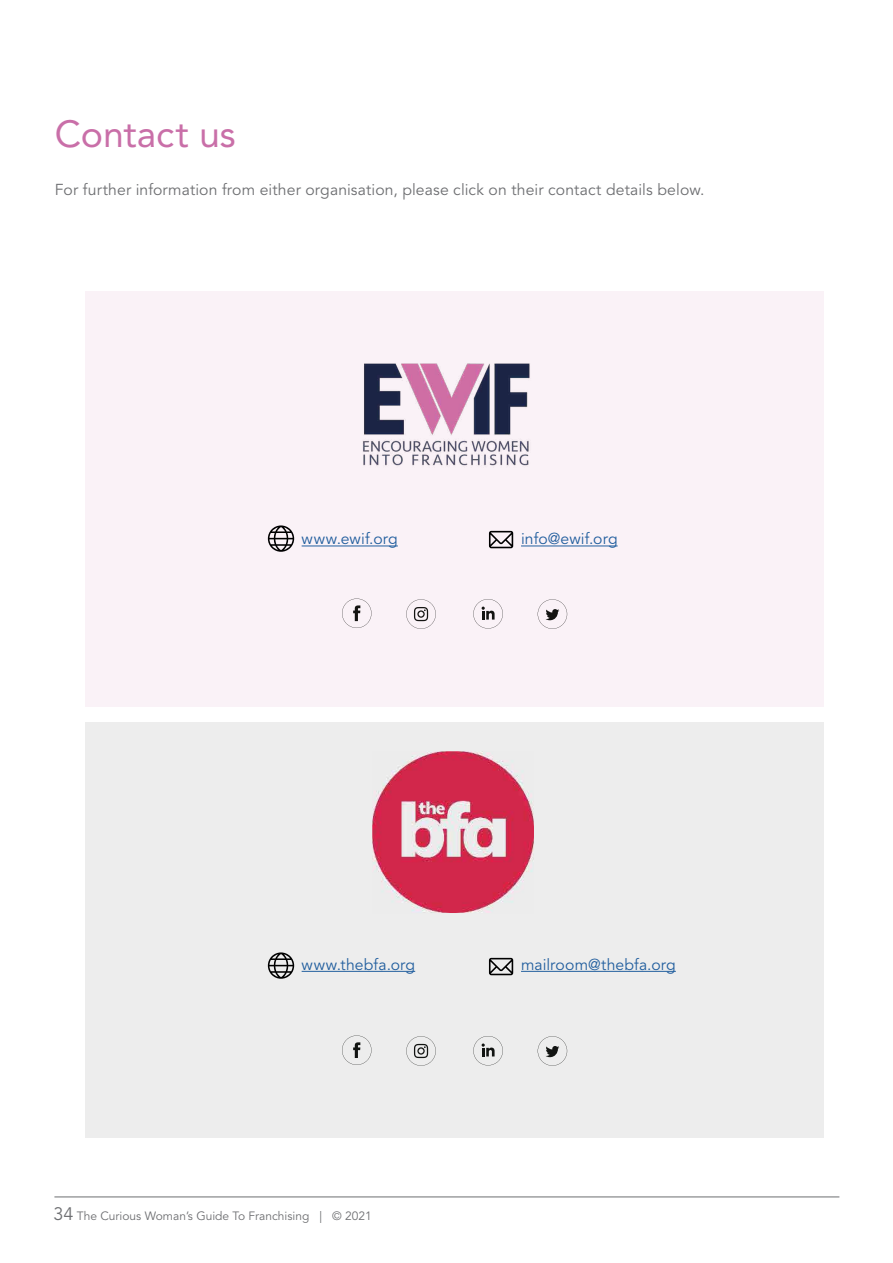
<style>
.page{position:relative;width:893px;height:1263px;background:#fff}
.page>*{position:absolute;margin:0;border:0;box-sizing:border-box;transform-origin:0 0}
.t1{font:37.5px "Avenir LT Pro";letter-spacing:-.005em;color:#c96fa8}
.t2{font:15.75px "Avenir LT Pro";letter-spacing:.005em;color:#6d6e71}
.t3{font:15.75px "Avenir LT Pro";letter-spacing:.01em;color:#215e9e}
.t4{font:12px "Avenir LT Pro";color:#6d6e71}
.s1{font-size:18px}
</style>
<div class="page">
<hr style="left:54px;top:1196px;width:785px;height:1px;background:#6d6e71">
<div style="left:85px;top:722px;width:739px;height:415px;background:#ededed"></div>
<div style="left:85px;top:291px;width:739px;height:415px;background:#faf2f7"></div>
<svg style="left:267px;top:525px;width:28px;height:27px"></svg>
<svg style="left:488px;top:530px;width:26px;height:19px"></svg>
<svg style="left:342px;top:598px;width:29px;height:30px"></svg>
<svg style="left:473px;top:599px;width:30px;height:29px"></svg>
<svg style="left:538px;top:599px;width:29px;height:30px"></svg>
<svg style="left:406px;top:599px;width:30px;height:30px"></svg>
<svg style="left:342px;top:1035px;width:29px;height:30px"></svg>
<svg style="left:473px;top:1036px;width:30px;height:29px"></svg>
<svg style="left:538px;top:1036px;width:29px;height:30px"></svg>
<svg style="left:406px;top:1036px;width:30px;height:30px"></svg>
<svg style="left:268px;top:952px;width:26px;height:27px"></svg>
<svg style="left:489px;top:958px;width:24px;height:17px"></svg>
<img style="left:372px;top:751px;width:162px;height:162px">
<img style="left:362px;top:363px;width:168px;height:103px">
<hr style="left:302px;top:546px;width:96px;height:1px;background:#215e9e">
<hr style="left:302px;top:971px;width:113px;height:1px;background:#215e9e">
<hr style="left:521px;top:546px;width:97px;height:1px;background:#215e9e">
<hr style="left:521px;top:971px;width:155px;height:1px;background:#215e9e">
<h1 class="t1" style="left:55px;top:111px;width:183px">Contact us</h1>
<p class="t2" style="left:55px;top:181px;width:651px">For further information from either organisation, please click on their contact details below.</p>
<p class="t3" style="left:302px;top:530px;width:98px">www.ewif.org</p>
<p class="t3" style="left:521px;top:530px;width:98px">info@ewif.org</p>
<p class="t3" style="left:302px;top:955px;width:115px">www.thebfa.org</p>
<p class="t4" style="left:54px;top:1208px;width:320px"><span class="s1">34</span> The Curious Woman’s Guide To Franchising | © 2021</p>
<p class="t3" style="left:521px;top:955px;width:156px">mailroom@thebfa.org</p>
</div>
